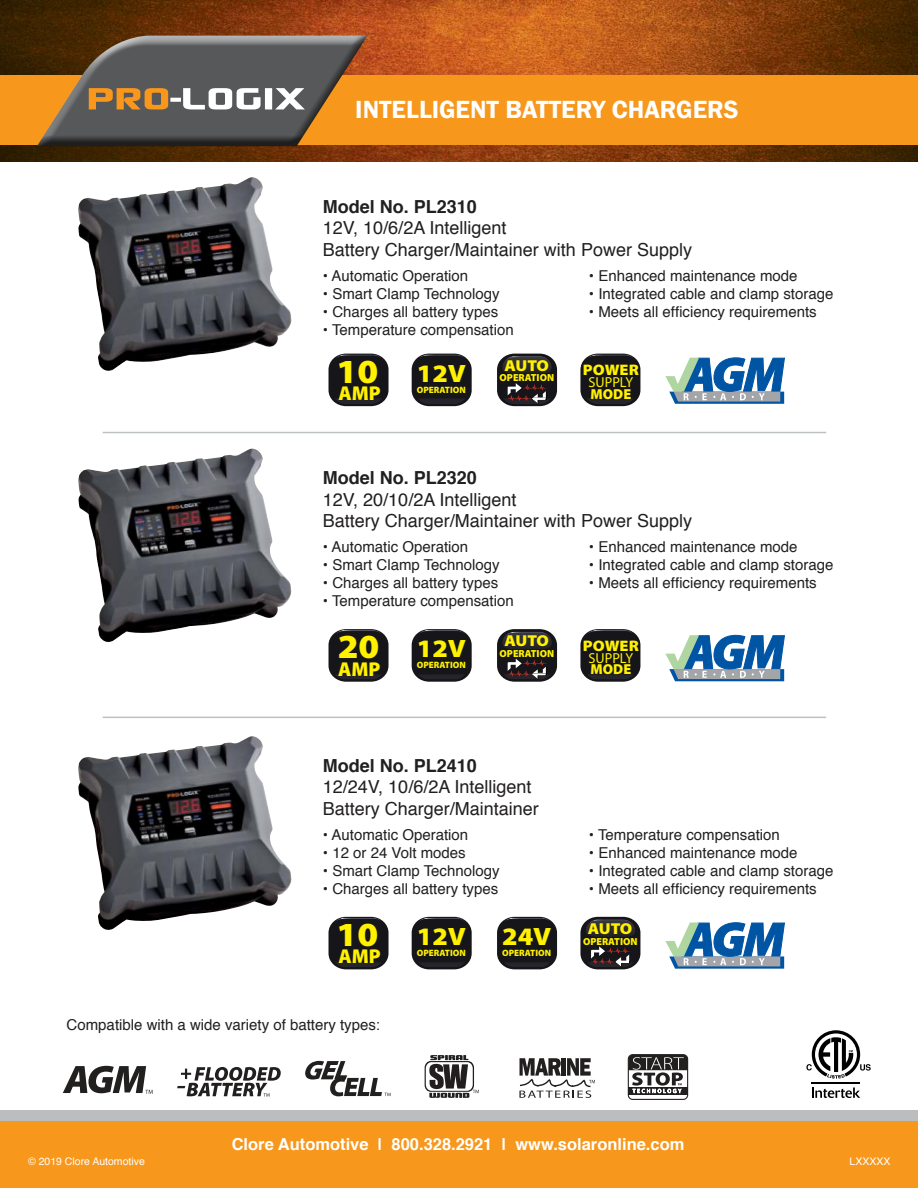
<style>
.page{position:relative;width:918px;height:1188px;background:#fff}
.page>*{position:absolute;margin:0;border:0;box-sizing:border-box;transform-origin:0 0}
.t1{font:900 33.9px "Myriad Pro";color:#fff100;scale:1.08 1}
.t2{font:600 25.5px "Franklin Gothic";color:#fff}
.t3{font:900 25.2px "Myriad Pro";color:#fff100;scale:1.08 1}
.t4{font:900 20.1px "Myriad Pro";color:#fff100}
.t5{font:18px/21.6px "Helvetica";color:#221f1f}
.t6{font:700 18px "Helvetica";color:#221f1f}
.t7{font:700 16.5px "Helvetica";color:#fff}
.t8{font:900 15.9px "Myriad Pro";letter-spacing:-.03em;color:#fff100;scale:1.08 1}
.t9{font:900 15.3px "Myriad Pro";color:#fff100;scale:1.08 1}
.t10{font:15px "Helvetica";color:#221f1f}
.t11{font:14.55px "Myriad Pro";color:#fff100}
.t12{font:900 14.55px "Myriad Pro";color:#fff100}
.t13{font:10.5px "Helvetica";color:#fff}
.t14{font:10.35px "Helvetica";color:#fff}
.t15{font:900 10.2px "Myriad Pro";color:#fff100}
.t16{font:900 9.15px "Myriad Pro";color:#fff100}
</style>
<div class="page">
<img style="left:0;top:0;width:918px;height:162px">
<div style="left:0;top:76px;width:918px;height:69px;background:#f7971c"></div>
<div style="left:0;top:1110px;width:918px;height:78px;background:#bbbdbf"></div>
<div style="left:0;top:1121px;width:918px;height:67px;background:#f7971c"></div>
<svg style="left:36px;top:33px;width:335px;height:114px"></svg>
<img style="left:78px;top:736px;width:214px;height:194px">
<img style="left:78px;top:449px;width:213px;height:193px">
<img style="left:78px;top:177px;width:214px;height:194px">
<svg style="left:812px;top:1088px;width:48px;height:10px"></svg>
<hr style="left:812px;top:1082px;width:48px;height:1px;background:#000">
<svg style="left:806px;top:1030px;width:65px;height:49px"></svg>
<hr style="left:103px;top:432px;width:723px;height:1px;background:#1f323b">
<div style="left:412px;top:354px;width:60px;height:52px;background:#15151a;border-radius:17px"></div>
<img style="left:418px;top:354px;width:47px;height:4px">
<img style="left:417px;top:399px;width:49px;height:5px">
<div style="left:497px;top:354px;width:60px;height:52px;background:#15151a;border-radius:17px"></div>
<img style="left:502px;top:356px;width:50px;height:17px">
<img style="left:505px;top:356px;width:44px;height:4px">
<img style="left:503px;top:399px;width:48px;height:5px">
<svg style="left:507px;top:383px;width:40px;height:20px"></svg>
<div style="left:580px;top:354px;width:60px;height:52px;background:#15151a;border-radius:17px"></div>
<img style="left:587px;top:354px;width:47px;height:4px">
<img style="left:586px;top:399px;width:49px;height:5px">
<div style="left:412px;top:629px;width:60px;height:53px;background:#15151a;border-radius:17px"></div>
<img style="left:418px;top:630px;width:47px;height:3px">
<img style="left:417px;top:675px;width:49px;height:5px">
<div style="left:497px;top:629px;width:60px;height:53px;background:#15151a;border-radius:17px"></div>
<img style="left:502px;top:632px;width:50px;height:17px">
<img style="left:505px;top:632px;width:44px;height:4px">
<img style="left:503px;top:675px;width:48px;height:5px">
<svg style="left:507px;top:659px;width:40px;height:20px"></svg>
<div style="left:580px;top:629px;width:60px;height:53px;background:#15151a;border-radius:17px"></div>
<img style="left:587px;top:630px;width:47px;height:3px">
<img style="left:586px;top:675px;width:49px;height:5px">
<div style="left:329px;top:354px;width:60px;height:52px;background:#15151a;border-radius:17px"></div>
<img style="left:335px;top:354px;width:47px;height:4px">
<img style="left:334px;top:399px;width:49px;height:5px">
<div style="left:329px;top:629px;width:60px;height:53px;background:#15151a;border-radius:17px"></div>
<img style="left:335px;top:630px;width:47px;height:3px">
<img style="left:334px;top:675px;width:49px;height:5px">
<div style="left:412px;top:917px;width:60px;height:52px;background:#15151a;border-radius:17px"></div>
<img style="left:418px;top:918px;width:47px;height:3px">
<img style="left:417px;top:963px;width:49px;height:4px">
<div style="left:497px;top:917px;width:60px;height:52px;background:#15151a;border-radius:17px"></div>
<img style="left:503px;top:918px;width:48px;height:3px">
<img style="left:503px;top:963px;width:48px;height:4px">
<div style="left:580px;top:917px;width:60px;height:52px;background:#15151a;border-radius:17px"></div>
<img style="left:586px;top:919px;width:49px;height:17px">
<img style="left:589px;top:919px;width:43px;height:5px">
<img style="left:586px;top:962px;width:49px;height:5px">
<svg style="left:591px;top:946px;width:39px;height:21px"></svg>
<div style="left:329px;top:917px;width:60px;height:52px;background:#15151a;border-radius:17px"></div>
<img style="left:335px;top:918px;width:47px;height:3px">
<img style="left:334px;top:963px;width:49px;height:4px">
<hr style="left:103px;top:717px;width:723px;height:1px;background:#1f323b">
<svg style="left:665px;top:357px;width:120px;height:47px"></svg>
<svg style="left:665px;top:635px;width:120px;height:46px"></svg>
<svg style="left:665px;top:922px;width:120px;height:47px"></svg>
<svg style="left:63px;top:1066px;width:90px;height:28px"></svg>
<svg style="left:177px;top:1067px;width:104px;height:30px"></svg>
<svg style="left:305px;top:1061px;width:86px;height:35px"></svg>
<svg style="left:425px;top:1055px;width:54px;height:43px"></svg>
<svg style="left:519px;top:1058px;width:76px;height:40px"></svg>
<div style="left:628px;top:1055px;width:60px;height:44px;background:linear-gradient(to right,#fefefe,#fff);border-radius:4px"></div>
<div style="left:628px;top:1054px;width:60px;height:46px;border:1px solid #221f1f;border-radius:4px"></div>
<svg style="left:628px;top:1054px;width:60px;height:40px"></svg>
<h2 class="t2" style="left:355px;top:95px;width:385px">INTELLIGENT BATTERY CHARGERS</h2>
<p class="t6" style="left:323px;top:196px;width:156px">Model No. PL2310</p>
<p class="t5" style="left:323px;top:218px;width:371px">12V, 10/6/2A Intelligent<br>Battery Charger/Maintainer with Power Supply</p>
<p class="t10" style="left:323px;top:264px;width:147px">• Automatic Operation</p>
<p class="t10" style="left:323px;top:282px;width:178px">• Smart Clamp Technology</p>
<p class="t10" style="left:323px;top:300px;width:177px">• Charges all battery types</p>
<p class="t10" style="left:323px;top:318px;width:192px">• Temperature compensation</p>
<p class="t10" style="left:589px;top:264px;width:210px">• Enhanced maintenance mode</p>
<p class="t10" style="left:589px;top:282px;width:246px">• Integrated cable and clamp storage</p>
<p class="t10" style="left:589px;top:300px;width:229px">• Meets all efficiency requirements</p>
<h1 class="t1" style="left:337px;top:351px;width:40px">10</h1>
<h3 class="t4" style="left:338px;top:381px;width:44px">AMP</h3>
<p class="t8" style="left:505px;top:356px;width:43px">AUTO</p>
<h3 class="t3" style="left:417px;top:359px;width:47px">12V</h3>
<p class="t15" style="left:500px;top:372px;width:56px">OPERATION</p>
<p class="t16" style="left:417px;top:384px;width:51px">OPERATION</p>
<p class="t9" style="left:583px;top:361px;width:53px">POWER</p>
<p class="t11" style="left:589px;top:373px;width:46px">SUPPLY</p>
<p class="t12" style="left:591px;top:385px;width:42px">MODE</p>
<p class="t6" style="left:323px;top:467px;width:156px">Model No. PL2320</p>
<p class="t5" style="left:323px;top:489px;width:371px">12V, 20/10/2A Intelligent<br>Battery Charger/Maintainer with Power Supply</p>
<p class="t10" style="left:323px;top:535px;width:147px">• Automatic Operation</p>
<p class="t10" style="left:323px;top:553px;width:178px">• Smart Clamp Technology</p>
<p class="t10" style="left:323px;top:571px;width:177px">• Charges all battery types</p>
<p class="t10" style="left:323px;top:589px;width:192px">• Temperature compensation</p>
<p class="t10" style="left:589px;top:535px;width:210px">• Enhanced maintenance mode</p>
<p class="t10" style="left:589px;top:553px;width:246px">• Integrated cable and clamp storage</p>
<p class="t10" style="left:589px;top:571px;width:229px">• Meets all efficiency requirements</p>
<h1 class="t1" style="left:338px;top:627px;width:40px">20</h1>
<h3 class="t4" style="left:338px;top:657px;width:44px">AMP</h3>
<p class="t8" style="left:505px;top:631px;width:43px">AUTO</p>
<h3 class="t3" style="left:417px;top:634px;width:47px">12V</h3>
<p class="t15" style="left:500px;top:648px;width:56px">OPERATION</p>
<p class="t16" style="left:417px;top:660px;width:51px">OPERATION</p>
<p class="t9" style="left:583px;top:636px;width:53px">POWER</p>
<p class="t11" style="left:589px;top:649px;width:46px">SUPPLY</p>
<p class="t12" style="left:591px;top:661px;width:42px">MODE</p>
<p class="t6" style="left:323px;top:755px;width:156px">Model No. PL2410</p>
<p class="t5" style="left:323px;top:777px;width:218px">12/24V, 10/6/2A Intelligent<br>Battery Charger/Maintainer</p>
<p class="t10" style="left:323px;top:823px;width:147px">• Automatic Operation</p>
<p class="t10" style="left:323px;top:841px;width:144px">• 12 or 24 Volt modes</p>
<p class="t10" style="left:323px;top:859px;width:178px">• Smart Clamp Technology</p>
<p class="t10" style="left:323px;top:877px;width:177px">• Charges all battery types</p>
<p class="t10" style="left:589px;top:823px;width:192px">• Temperature compensation</p>
<p class="t10" style="left:589px;top:841px;width:210px">• Enhanced maintenance mode</p>
<p class="t10" style="left:589px;top:859px;width:246px">• Integrated cable and clamp storage</p>
<p class="t10" style="left:589px;top:877px;width:229px">• Meets all efficiency requirements</p>
<h1 class="t1" style="left:337px;top:914px;width:40px">10</h1>
<h3 class="t4" style="left:338px;top:945px;width:44px">AMP</h3>
<p class="t10" style="left:67px;top:1013px;width:315px">Compatible with a wide variety of battery types:</p>
<h3 class="t3" style="left:417px;top:922px;width:47px">12V</h3>
<p class="t16" style="left:417px;top:947px;width:51px">OPERATION</p>
<p class="t8" style="left:588px;top:919px;width:43px">AUTO</p>
<h3 class="t3" style="left:502px;top:922px;width:47px">24V</h3>
<p class="t15" style="left:583px;top:935px;width:56px">OPERATION</p>
<p class="t16" style="left:502px;top:947px;width:51px">OPERATION</p>
<p class="t7" style="left:232px;top:1134px;width:454px">Clore Automotive | 800.328.2921 | www.solaronline.com</p>
<p class="t14" style="left:41px;top:1151px;width:115px">© Clore Automotive 2013</p>
<p class="t13" style="left:28px;top:1155px;width:118px">© 2019 Clore Automotive</p>
<p class="t13" style="left:850px;top:1153px;width:42px">LXXXXX</p>
</div>
